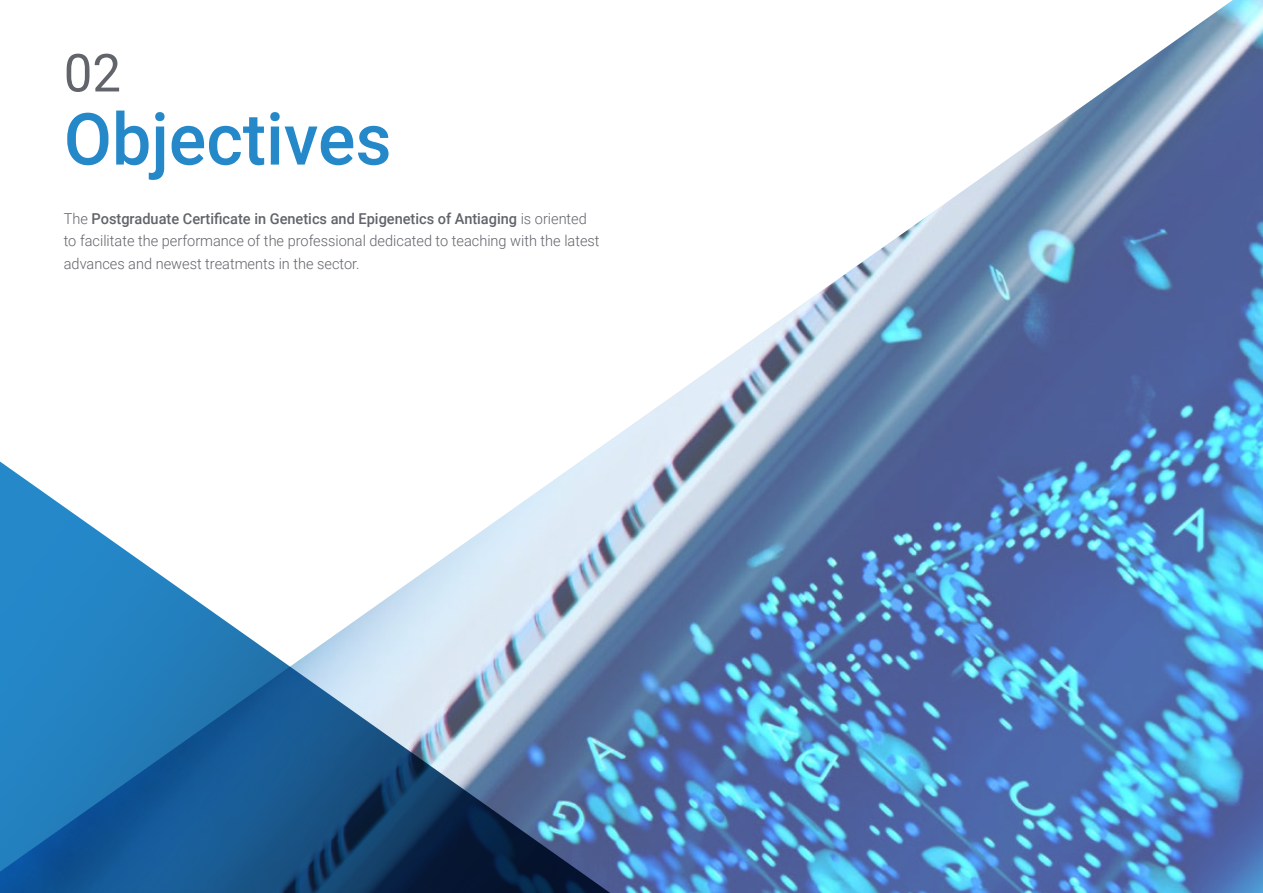
<style>
.page{position:relative;width:1263px;height:893px;background:#fff}
.page>*{position:absolute;margin:0;border:0;box-sizing:border-box;transform-origin:0 0}
.t1{font:500 72px "Roboto";color:#2488c9}
.t2{font:52.5px "Roboto";color:#61646a}
.t3{font:300 15px/22.5px "Roboto";color:#61646a}
.s1{font-weight:500}
</style>
<div class="page">
<img style="left:602px;top:0;width:661px;height:893px">
<svg style="left:0;top:446px;width:640px;height:447px"></svg>
<h2 class="t2" style="left:64px;top:36px;width:59px">02</h2>
<h1 class="t1" style="left:64px;top:89px;width:329px">Objectives</h1>
<p class="t3" style="left:64px;top:207px;width:537px">The <span class="s1">Postgraduate Certificate in Genetics and Epigenetics of Antiaging</span> is oriented to facilitate the performance of the professional dedicated to teaching with the latest advances and newest treatments in the sector.</p>
</div>
